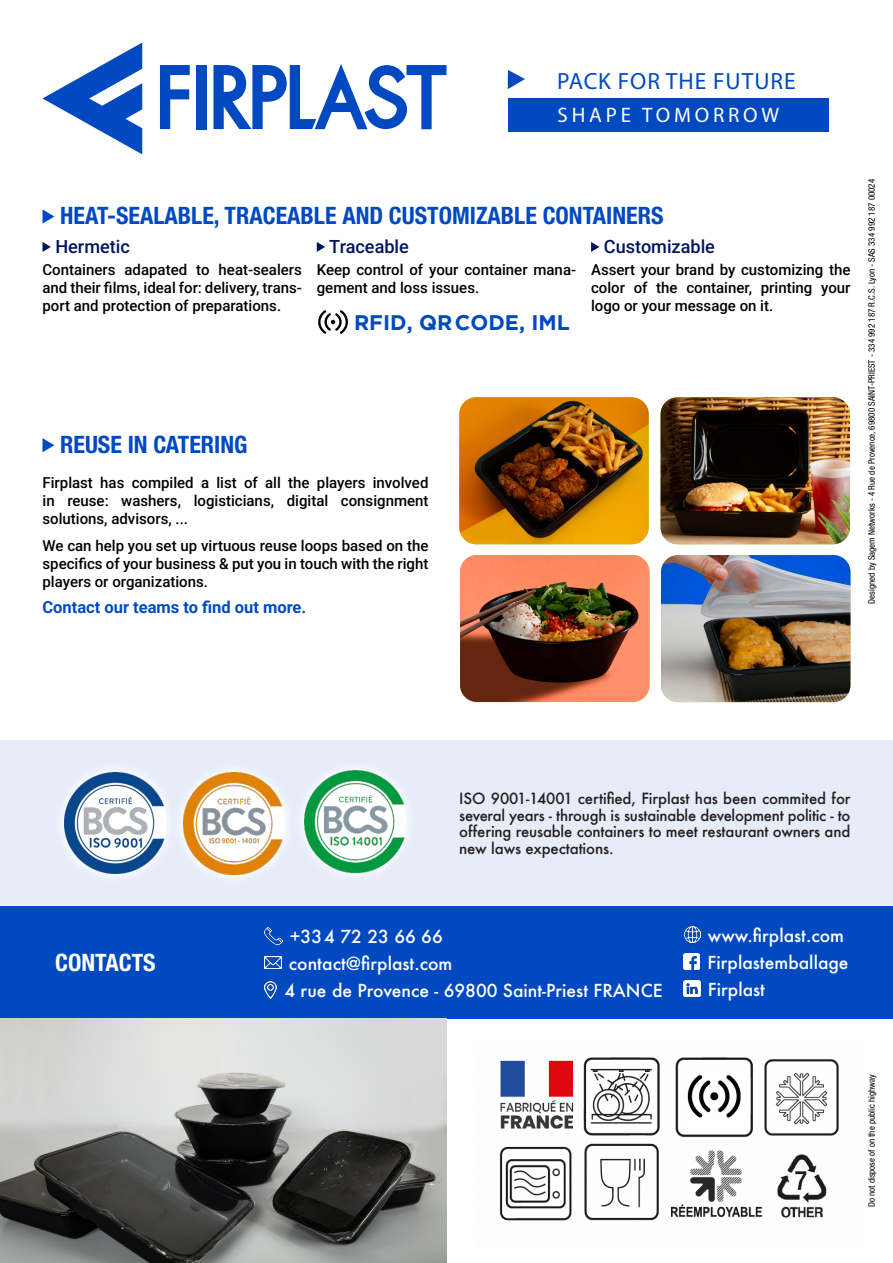
<style>
.page{position:relative;width:893px;height:1263px;background:#fff}
.page>*{position:absolute;margin:0;border:0;box-sizing:border-box;transform-origin:0 0}
._02_TITRE_PRODUITS{font:700 condensed 24px "Helvetica Neue LT Std";color:#0149c1}
._02_TITRE_PRODUITS-2{font:700 condensed 24px "Helvetica Neue LT Std";color:#fff}
.t1{font:23.55px "Myriad Pro";letter-spacing:.04em;color:#0149c1}
.t2{font:700 21.15px "Gotham";color:#0149c1}
.t3{font:21px "Myriad Pro";letter-spacing:.18em;color:#fff}
.t4{font:18.15px "Roboto";color:#00145c}
._01_TITRE{font:500 17.4px "Futura";color:#fff}
.t5{font:16.5px "Roboto";color:#0149c1}
.t6{font:15px/18px "Roboto";color:#000;text-align:justify}
.t7{font:500 15px/16.4px "Futura";letter-spacing:-.01em;color:#231f20;text-align:justify}
.t8{font:condensed 9px "Helvetica Neue LT Std";color:#000}
</style>
<div class="page">
<div style="left:0;top:897px;width:893px;height:121px;background:#0149c1"></div>
<div style="left:0;top:740px;width:893px;height:166px;background:#e6edf9"></div>
<img style="left:0;top:1018px;width:446px;height:245px">
<img style="left:499px;top:1057px;width:340px;height:164px">
<img style="left:265px;top:927px;width:17px;height:17px">
<img style="left:265px;top:981px;width:12px;height:17px">
<img style="left:265px;top:957px;width:16px;height:11px">
<img style="left:684px;top:927px;width:16px;height:15px">
<img style="left:684px;top:980px;width:16px;height:16px">
<img style="left:684px;top:953px;width:16px;height:17px">
<img style="left:460px;top:555px;width:189px;height:147px">
<img style="left:183px;top:773px;width:102px;height:102px">
<img style="left:65px;top:772px;width:101px;height:102px">
<img style="left:304px;top:771px;width:102px;height:101px">
<img style="left:661px;top:555px;width:189px;height:147px">
<img style="left:459px;top:397px;width:190px;height:147px">
<img style="left:660px;top:397px;width:190px;height:147px">
<svg style="left:160px;top:65px;width:30px;height:64px"></svg>
<div style="left:196px;top:65px;width:11px;height:64px;background:#0149c1"></div>
<svg style="left:213px;top:64px;width:233px;height:65px"></svg>
<svg style="left:43px;top:43px;width:99px;height:111px"></svg>
<svg style="left:43px;top:209px;width:11px;height:15px"></svg>
<svg style="left:43px;top:438px;width:11px;height:14px"></svg>
<svg style="left:43px;top:242px;width:8px;height:10px"></svg>
<svg style="left:317px;top:242px;width:8px;height:10px"></svg>
<svg style="left:591px;top:242px;width:8px;height:10px"></svg>
<svg style="left:318px;top:310px;width:30px;height:24px"></svg>
<svg style="left:508px;top:70px;width:17px;height:19px"></svg>
<div style="left:508px;top:98px;width:321px;height:34px;background:#0149c1"></div>
<p class="t1" style="left:557px;top:66px;width:240px">PACK FOR THE FUTURE</p>
<p class="t3" style="left:558px;top:102px;width:223px">SHAPE TOMORROW</p>
<p class="_02_TITRE_PRODUITS" style="left:60px;top:201px;width:605px">HEAT-SEALABLE, TRACEABLE AND CUSTOMIZABLE CONTAINERS</p>
<p class="t4" style="left:55px;top:234px;width:76px">Hermetic</p>
<p class="t6" style="left:43px;top:260px;width:261px">Containers adapated to heat-sealers and their films, ideal for: delivery, trans&shy;port and protection of preparations.</p>
<p class="t4" style="left:329px;top:234px;width:81px">Traceable</p>
<p class="t6" style="left:317px;top:260px;width:261px">Keep control of your container mana&shy;gement and loss issues.</p>
<p class="t2" style="left:354px;top:310px;width:217px">RFID, QRCODE, IML</p>
<p class="t4" style="left:604px;top:234px;width:113px">Customizable</p>
<p class="t6" style="left:591px;top:260px;width:261px">Assert your brand by customizing the color of the container, printing your logo or your message on it.</p>
<p class="_02_TITRE_PRODUITS" style="left:60px;top:430px;width:189px">REUSE IN CATERING</p>
<p class="t6" style="left:43px;top:474px;width:387px">Firplast has compiled a list of all the players involved in reuse: washers, logisticians, digital consignment solutions, advisors, ...</p>
<p class="t6" style="left:43px;top:536px;width:387px">We can help you set up virtuous reuse loops based on the specifics of your business &amp; put you in touch with the right players or organizations.</p>
<p class="t5" style="left:43px;top:596px;width:265px">Contact our teams to find out more.</p>
<p class="t8" style="left:866px;top:603px;width:426px;rotate:-90deg">Designed by Sagem Networks - 4 Rue de Provence, 69800 SAINT-PRIEST - 334 992 187 R.C.S. Lyon - SAS 334 992 187 00024</p>
<p class="_02_TITRE_PRODUITS-2" style="left:55px;top:948px;width:102px">CONTACTS</p>
<p class="t7" style="left:459px;top:790px;width:393px">ISO 9001-14001 certified, Firplast has been commited for several years - through is sustainable development politic - to offering reusable containers to meet restaurant owners and new laws expectations.</p>
<p class="_01_TITRE" style="left:290px;top:924px;width:154px">+334 72 23 66 66</p>
<p class="_01_TITRE" style="left:284px;top:978px;width:380px">4 rue de Provence - 69800 Saint-Priest FRANCE</p>
<p class="_01_TITRE" style="left:289px;top:951px;width:165px">contact@firplast.com</p>
<p class="_01_TITRE" style="left:708px;top:923px;width:138px">www.firplast.com</p>
<p class="_01_TITRE" style="left:708px;top:977px;width:59px">Firplast</p>
<p class="_01_TITRE" style="left:708px;top:950px;width:143px">Firplastemballage</p>
<p class="t8" style="left:866px;top:1207px;width:134px;rotate:-90deg">Do not dispose of on the public highway</p>
</div>
